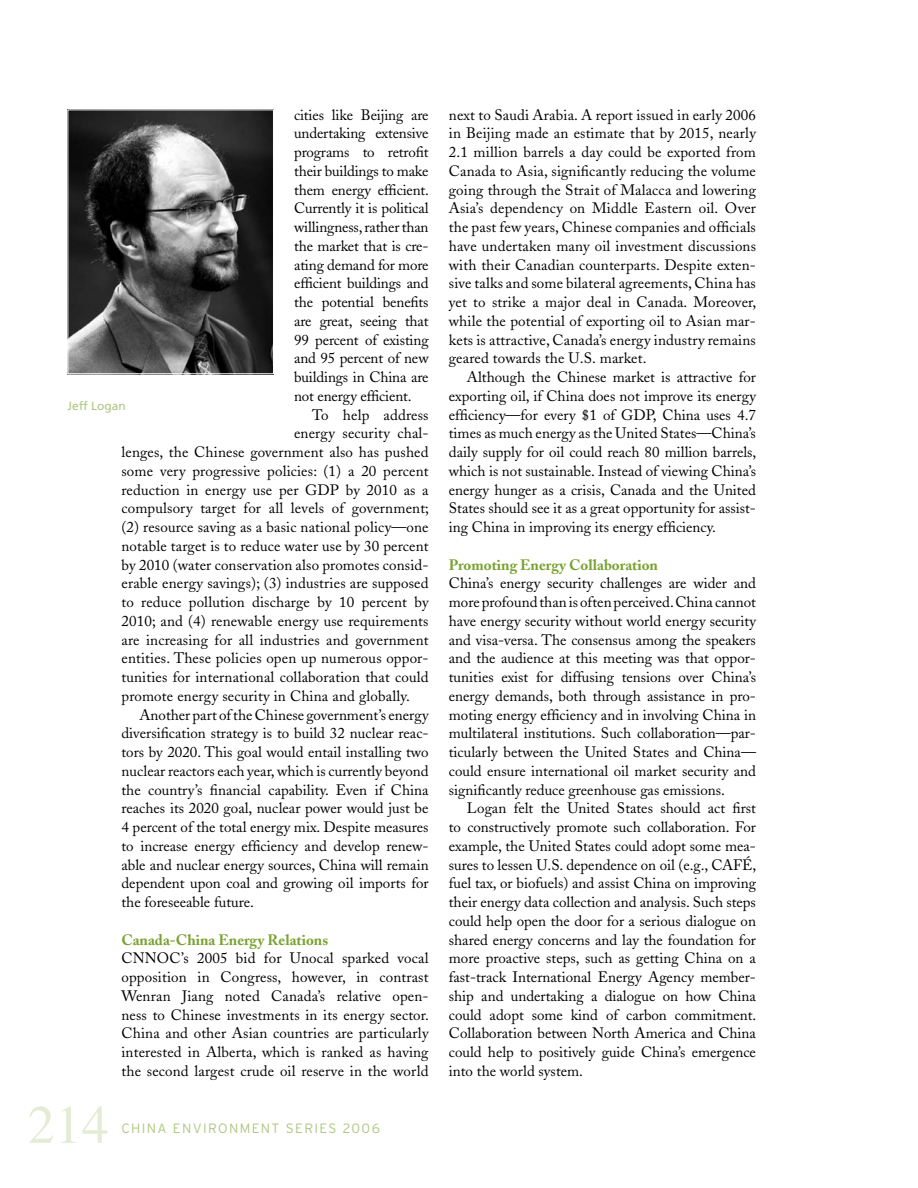
<style>
.page{position:relative;width:918px;height:1188px;background:#fff}
.page>*{position:absolute;margin:0;border:0;box-sizing:border-box;transform-origin:0 0}
.t1{font:54px "Times";color:#e4ecd5}
.t2{font:15px/18.8px "Adobe Caslon";letter-spacing:.01em;color:#000;text-align:justify}
.t3{font:700 15px "Adobe Caslon";color:#78a22f}
.t4{font:300 13.5px "Interstate";letter-spacing:.1em;color:#aec782}
.t5{font:12px "Frutiger";color:#aec782}
</style>
<div class="page">
<hr style="left:917px;top:73px;width:1px;height:1115px;background:#aec782">
<img style="left:68px;top:109px;width:206px;height:263px">
<div style="left:68px;top:110px;width:206px;height:264px;border:1px solid #fff"></div>
<p class="t2" style="left:294px;top:105px;width:136px">cities like Beijing are undertaking extensive programs to retrofit their buildings to make them energy efficient.<br>Currently it is political willingness, rather than the market that is cre&shy;ating demand for more efficient buildings and the potential benefits are great, seeing that 99 percent of existing and 95 percent of new buildings in China are not energy efficient.</p>
<p class="t2" style="left:312px;top:405px;width:118px">To help address</p>
<p class="t2" style="left:294px;top:424px;width:136px">energy security chal-</p>
<p class="t2" style="left:122px;top:443px;width:309px">lenges, the Chinese government also has pushed</p>
<p class="t2" style="left:122px;top:462px;width:309px">some very progressive policies: (1) a 20 percent</p>
<p class="t2" style="left:122px;top:480px;width:309px">reduction in energy use per GDP by 2010 as a</p>
<p class="t2" style="left:122px;top:499px;width:309px">compulsory target for all levels of government;</p>
<p class="t2" style="left:122px;top:518px;width:309px">(2) resource saving as a basic national policy—one</p>
<p class="t2" style="left:122px;top:537px;width:309px">notable target is to reduce water use by 30 percent</p>
<p class="t2" style="left:122px;top:555px;width:309px">by 2010 (water conservation also promotes consid-</p>
<p class="t2" style="left:122px;top:574px;width:309px">erable energy savings); (3) industries are supposed</p>
<p class="t2" style="left:122px;top:593px;width:309px">to reduce pollution discharge by 10 percent by</p>
<p class="t2" style="left:122px;top:612px;width:309px">2010; and (4) renewable energy use requirements</p>
<p class="t2" style="left:122px;top:630px;width:309px">are increasing for all industries and government</p>
<p class="t2" style="left:122px;top:649px;width:309px">entities. These policies open up numerous oppor-</p>
<p class="t2" style="left:122px;top:668px;width:309px">tunities for international collaboration that could</p>
<p class="t2" style="left:122px;top:687px;width:290px">promote energy security in China and globally.</p>
<p class="t2" style="left:140px;top:705px;width:291px">Another part of the Chinese government’s energy</p>
<p class="t2" style="left:122px;top:724px;width:309px">diversification strategy is to build 32 nuclear reac-</p>
<p class="t2" style="left:122px;top:743px;width:309px">tors by 2020. This goal would entail installing two</p>
<p class="t2" style="left:122px;top:762px;width:309px">nuclear reactors each year, which is currently beyond</p>
<p class="t2" style="left:122px;top:780px;width:309px">the country’s financial capability. Even if China</p>
<p class="t2" style="left:122px;top:799px;width:309px">reaches its 2020 goal, nuclear power would just be</p>
<p class="t2" style="left:122px;top:818px;width:309px">4 percent of the total energy mix. Despite measures</p>
<p class="t2" style="left:122px;top:837px;width:309px">to increase energy efficiency and develop renew-</p>
<p class="t2" style="left:122px;top:855px;width:309px">able and nuclear energy sources, China will remain</p>
<p class="t2" style="left:122px;top:874px;width:309px">dependent upon coal and growing oil imports for</p>
<p class="t2" style="left:122px;top:893px;width:134px">the foreseeable future.</p>
<p class="t3" style="left:122px;top:930px;width:208px">Canada-China Energy Relations</p>
<p class="t2" style="left:122px;top:949px;width:309px">CNNOC’s 2005 bid for Unocal sparked vocal opposition in Congress, however, in contrast Wenran Jiang noted Canada’s relative open&shy;ness to Chinese investments in its energy sector.<br>China and other Asian countries are particularly interested in Alberta, which is ranked as having the second largest crude oil reserve in the world</p>
<p class="t5" style="left:68px;top:398px;width:60px">Jeff Logan</p>
<h1 class="t1" style="left:28px;top:1094px;width:82px">214</h1>
<p class="t4" style="left:122px;top:1121px;width:260px">CHINA ENVIRONMENT SERIES 2006</p>
<p class="t2" style="left:449px;top:105px;width:309px">next to Saudi Arabia. A report issued in early 2006 in Beijing made an estimate that by 2015, nearly 2.1 million barrels a day could be exported from Canada to Asia, significantly reducing the volume going through the Strait of Malacca and lowering Asia’s dependency on Middle Eastern oil. Over the past few years, Chinese companies and officials have undertaken many oil investment discussions with their Canadian counterparts. Despite exten&shy;sive talks and some bilateral agreements, China has yet to strike a major deal in Canada. Moreover, while the potential of exporting oil to Asian mar&shy;kets is attractive, Canada’s energy industry remains geared towards the U.S. market.</p>
<p class="t2" style="left:449px;top:368px;width:309px;text-indent:18px">Although the Chinese market is attractive for exporting oil, if China does not improve its energy efficiency—for every $1 of GDP, China uses 4.7 times as much energy as the United States—China’s daily supply for oil could reach 80 million barrels, which is not sustainable. Instead of viewing China’s energy hunger as a crisis, Canada and the United States should see it as a great opportunity for assist&shy;ing China in improving its energy efficiency.</p>
<p class="t3" style="left:449px;top:555px;width:211px">Promoting Energy Collaboration</p>
<p class="t2" style="left:449px;top:574px;width:309px">China’s energy security challenges are wider and more profound than is often perceived. China cannot have energy security without world energy security and visa-versa. The consensus among the speakers and the audience at this meeting was that oppor&shy;tunities exist for diffusing tensions over China’s energy demands, both through assistance in pro&shy;moting energy efficiency and in involving China in multilateral institutions. Such collaboration—par&shy;ticularly between the United States and China— could ensure international oil market security and significantly reduce greenhouse gas emissions.</p>
<p class="t2" style="left:449px;top:799px;width:309px;text-indent:18px">Logan felt the United States should act first to constructively promote such collaboration. For example, the United States could adopt some mea&shy;sures to lessen U.S. dependence on oil (e.g., CAFÉ, fuel tax, or biofuels) and assist China on improving their energy data collection and analysis. Such steps could help open the door for a serious dialogue on shared energy concerns and lay the foundation for more proactive steps, such as getting China on a fast-track International Energy Agency member&shy;ship and undertaking a dialogue on how China could adopt some kind of carbon commitment.<br>Collaboration between North America and China could help to positively guide China’s emergence into the world system.</p>
</div>
